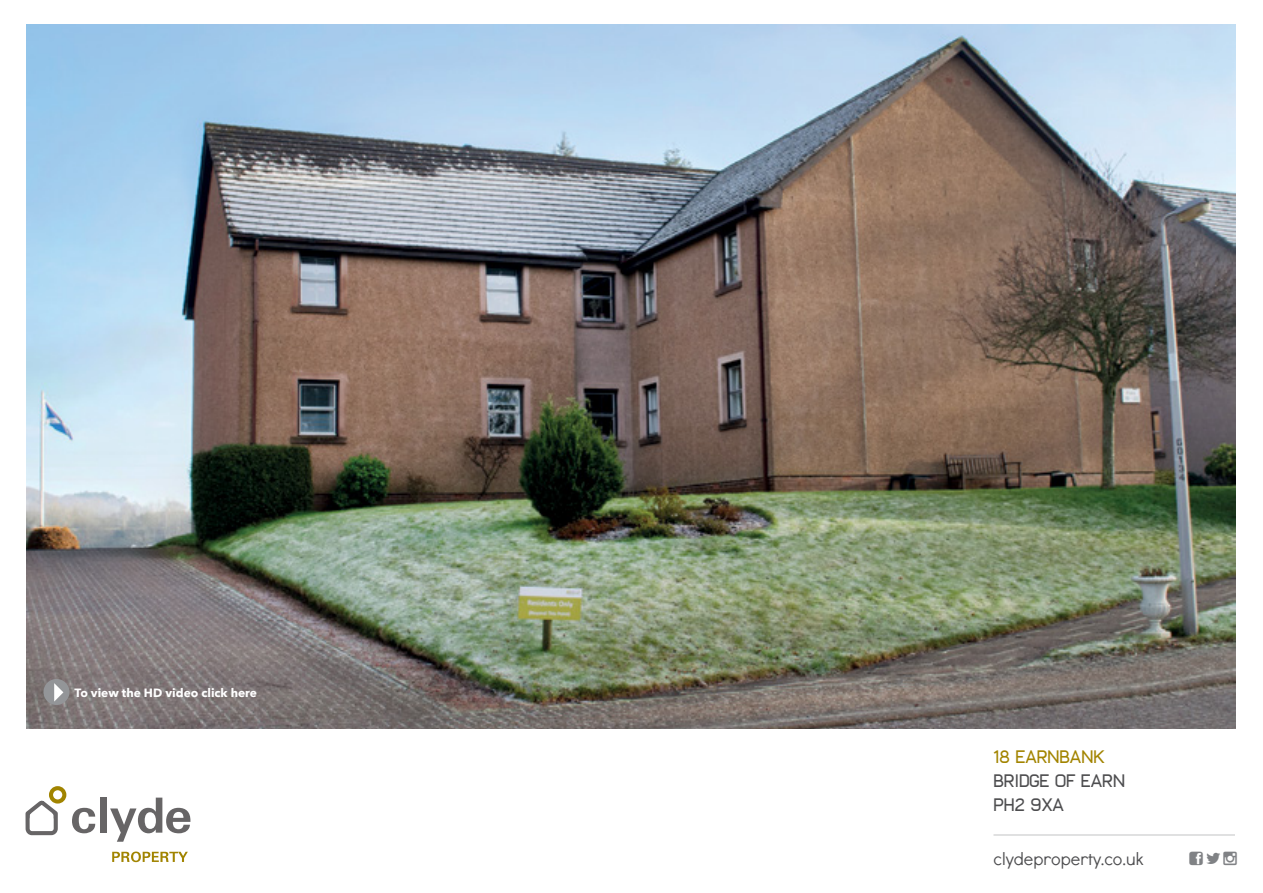
<style>
.page{position:relative;width:1263px;height:893px;background:#fff}
.page>*{position:absolute;margin:0;border:0;box-sizing:border-box;transform-origin:0 0}
.t1{font:18px "Didact Gothic";color:#4d4d4f}
.t2{font:18px/24px "Frank";color:#4d4d4f}
.t3{font:18px "Frank";color:#a28400}
.t4{font:700 12px "Avenir Next";color:#fff}
</style>
<div class="page">
<img style="left:27px;top:24px;width:1208px;height:705px">
<hr style="left:993px;top:835px;width:242px;height:1px;background:#808285">
<div style="left:49px;top:786px;width:17px;height:17px;border:4px solid #a18400;border-radius:50%"></div>
<svg style="left:72px;top:808px;width:23px;height:25px"></svg>
<div style="left:100px;top:798px;width:7px;height:35px;background:#676566"></div>
<svg style="left:110px;top:798px;width:80px;height:44px"></svg>
<svg style="left:112px;top:851px;width:76px;height:11px"></svg>
<svg style="left:26px;top:799px;width:34px;height:37px"></svg>
<div style="left:43px;top:679px;width:26px;height:26px;background:#939598;border-radius:50%"></div>
<svg style="left:54px;top:683px;width:9px;height:18px"></svg>
<p class="t4" style="left:75px;top:682px;width:184px">To view the HD video click here</p>
<h1 class="t3" style="left:993px;top:746px;width:113px">18 EARNBANK</h1>
<h1 class="t2" style="left:993px;top:769px;width:133px">BRIDGE OF EARN<br>PH2 9XA</h1>
<h1 class="t1" style="left:993px;top:846px;width:152px">clydeproperty.co.uk</h1>
</div>
